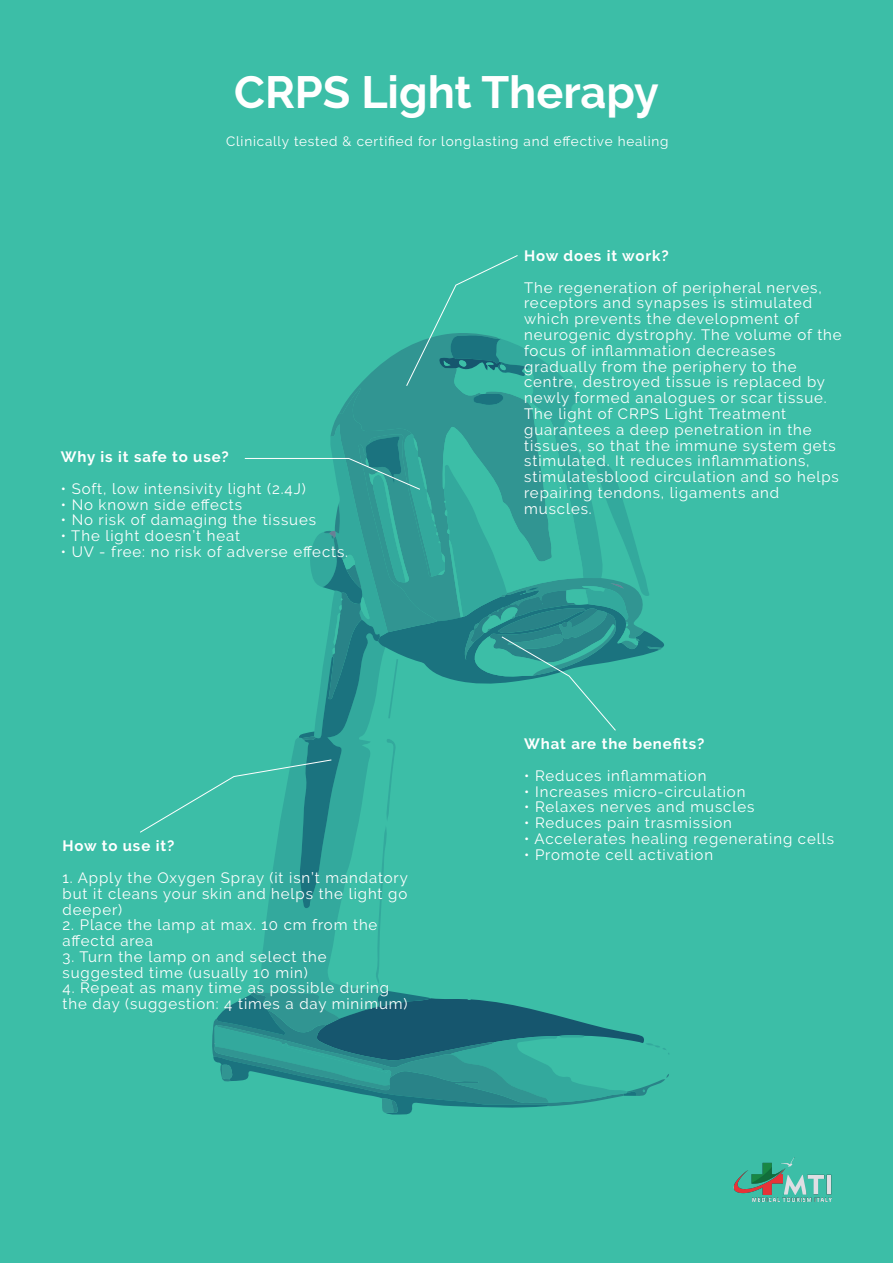
<style>
.page{position:relative;width:893px;height:1263px;background:#3cbea7}
.page>*{position:absolute;margin:0;border:0;box-sizing:border-box;transform-origin:0 0}
.t1{font:700 45px "Raleway";color:#fff}
.t2{font:15px/15.8px "Raleway";letter-spacing:.06em;color:#fff}
.t3{font:700 15px "Raleway";letter-spacing:.06em;color:#fff}
.t4{font:13.5px "Raleway";letter-spacing:.06em;color:#fff}
</style>
<div class="page">
<img style="left:733px;top:1157px;width:99px;height:45px">
<svg style="left:140px;top:255px;width:529px;height:860px"></svg>
<h1 class="t1" style="left:234px;top:66px;width:426px">CRPS Light Therapy</h1>
<p class="t4" style="left:226px;top:134px;width:444px">Clinically tested &amp; certified for longlasting and effective healing</p>
<p class="t3" style="left:61px;top:448px;width:169px">Why is it safe to use?</p>
<p class="t2" style="left:61px;top:480px;width:246px">• Soft, low intensivity light (2.4J)</p>
<p class="t2" style="left:61px;top:496px;width:183px">• No known side effects</p>
<p class="t2" style="left:61px;top:512px;width:257px">• No risk of damaging the tissues</p>
<p class="t2" style="left:61px;top:528px;width:181px">• The light doesn’t heat</p>
<p class="t2" style="left:61px;top:544px;width:289px">• UV - free: no risk of adverse effects.</p>
<p class="t3" style="left:63px;top:837px;width:113px">How to use it?</p>
<p class="t2" style="left:63px;top:870px;width:347px;text-align:justify">1. Apply the Oxygen Spray (it isn’t mandatory but it cleans your skin and helps the light go deeper)</p>
<p class="t2" style="left:63px;top:917px;width:316px">2. Place the lamp at max. 10 cm from the affectd area</p>
<p class="t2" style="left:63px;top:949px;width:265px">3. Turn the lamp on and select the suggested time (usually 10 min)</p>
<p class="t2" style="left:63px;top:980px;width:347px">4. Repeat as many time as possible during the day (suggestion: 4 times a day minimum)</p>
<p class="t3" style="left:524px;top:247px;width:146px">How does it work?</p>
<p class="t2" style="left:524px;top:279px;width:319px">The regeneration of peripheral nerves, receptors and synapses is stimulated which prevents the development of neurogenic dystrophy. The volume of the focus of inflammation decreases gradually from the periphery to the centre, destroyed tissue is replaced by newly formed analogues or scar tissue.<br>The light of CRPS Light Treatment guarantees a deep penetration in the tissues, so that the immune system gets stimulated. It reduces inflammations, stimulatesblood circulation and so helps repairing tendons, ligaments and muscles.</p>
<p class="t3" style="left:524px;top:735px;width:182px">What are the benefits?</p>
<p class="t2" style="left:524px;top:768px;width:184px">• Reduces inflammation</p>
<p class="t2" style="left:524px;top:783px;width:223px">• Increases micro-circulation</p>
<p class="t2" style="left:524px;top:799px;width:232px">• Relaxes nerves and muscles</p>
<p class="t2" style="left:524px;top:815px;width:209px">• Reduces pain trasmission</p>
<p class="t2" style="left:524px;top:831px;width:311px">• Accelerates healing regenerating cells</p>
<p class="t2" style="left:524px;top:847px;width:190px">• Promote cell activation</p>
</div>
